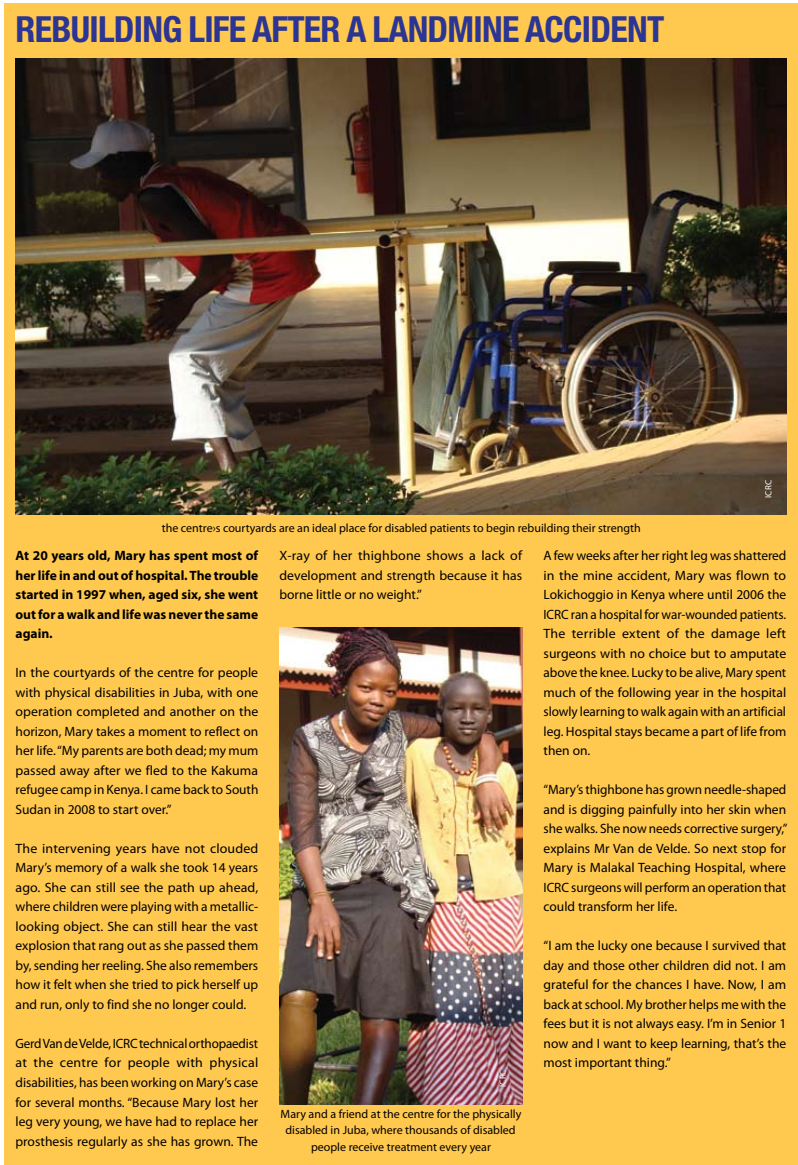
<style>
.page{position:relative;width:798px;height:1165px;background:#fff}
.page>*{position:absolute;margin:0;border:0;box-sizing:border-box;transform-origin:0 0}
.t1{font:700 condensed 36px "Helvetica Neue";letter-spacing:-.02em;color:#2b3594}
.t2{font:13.5px/19.5px "Myriad Pro";color:#000;text-align:justify}
.t3{font:700 13.5px/19.5px "Myriad Pro";color:#000;text-align:justify}
.t4{font:12px/16.5px "Myriad Pro";color:#000;text-align:center}
.t5{font:9px "Myriad Pro";color:#fff}
</style>
<div class="page">
<div style="left:4px;top:3px;width:793px;height:1161px;background:#ffc84e"></div>
<img style="left:16px;top:59px;width:770px;height:455px">
<img style="left:280px;top:627px;width:242px;height:477px">
<h1 class="t1" style="left:16px;top:7px;width:72px">REBUILDIN</h1>
<h1 class="t1" style="left:162px;top:7px;width:229px">G LIFEAFTER ALAND</h1>
<h1 class="t1" style="left:447px;top:7px;width:96px">MINE ACCIDENT</h1>
<p class="t4" style="left:162px;top:519px;width:480px">the centre›s courtyards are an ideal place for disabled patients to begin rebuilding their strength</p>
<p class="t5" style="left:762px;top:497px;width:19px;rotate:-90deg">ICRC</p>
<p class="t3" style="left:16px;top:545px;width:244px">At 20 years old, Mary has spent most of her life in and out of hospital. The trouble started in 1997 when, aged six, she went out for a walk and life was never the same again.</p>
<p class="t2" style="left:16px;top:662px;width:244px">In the courtyards of the centre for people with physical disabilities in Juba, with one operation completed and another on the horizon, Mary takes a moment to reflect on her life. “My parents are both dead; my mum passed away after we fled to the Kakuma refugee camp in Kenya. I came back to South Sudan in 2008 to start over.”</p>
<p class="t2" style="left:16px;top:838px;width:244px">The intervening years have not clouded Mary’s memory of a walk she took 14 years ago. She can still see the path up ahead, where children were playing with a metallic&shy;looking object. She can still hear the vast explosion that rang out as she passed them by, sending her reeling. She also remembers how it felt when she tried to pick herself up and run, only to find she no longer could.</p>
<p class="t2" style="left:16px;top:1033px;width:244px">Gerd Van de Velde, ICRC technical orthopaedist at the centre for people with physical disabilities, has been working on Mary’s case for several months. “Because Mary lost her leg very young, we have had to replace her prosthesis regularly as she has grown. The</p>
<p class="t2" style="left:279px;top:545px;width:244px">X-ray of her thighbone shows a lack of development and strength because it has borne little or no weight.”</p>
<p class="t2" style="left:543px;top:545px;width:244px">A few weeks after her right leg was shattered in the mine accident, Mary was flown to Lokichoggio in Kenya where until 2006 the ICRC ran a hospital for war-wounded patients.<br>The terrible extent of the damage left surgeons with no choice but to amputate above the knee. Lucky to be alive, Mary spent much of the following year in the hospital slowly learning to walk again with an artificial leg. Hospital stays became a part of life from then on.</p>
<p class="t2" style="left:543px;top:779px;width:245px">“Mary’s thighbone has grown needle-shaped and is digging painfully into her skin when she walks. She now needs corrective surgery,” explains Mr Van de Velde. So next stop for Mary is Malakal Teaching Hospital, where ICRC surgeons will perform an operation that could transform her life.</p>
<p class="t2" style="left:543px;top:935px;width:244px">“I am the lucky one because I survived that day and those other children did not. I am grateful for the chances I have. Now, I am back at school. My brother helps me with the fees but it is not always easy. I’m in Senior 1 now and I want to keep learning, that’s the most important thing.”</p>
<p class="t5" style="left:497px;top:1086px;width:19px;rotate:-90deg">ICRC</p>
<p class="t4" style="left:280px;top:1105px;width:242px">Mary and a friend at the centre for the physically disabled in Juba, where thousands of disabled people receive treatment every year</p>
</div>
